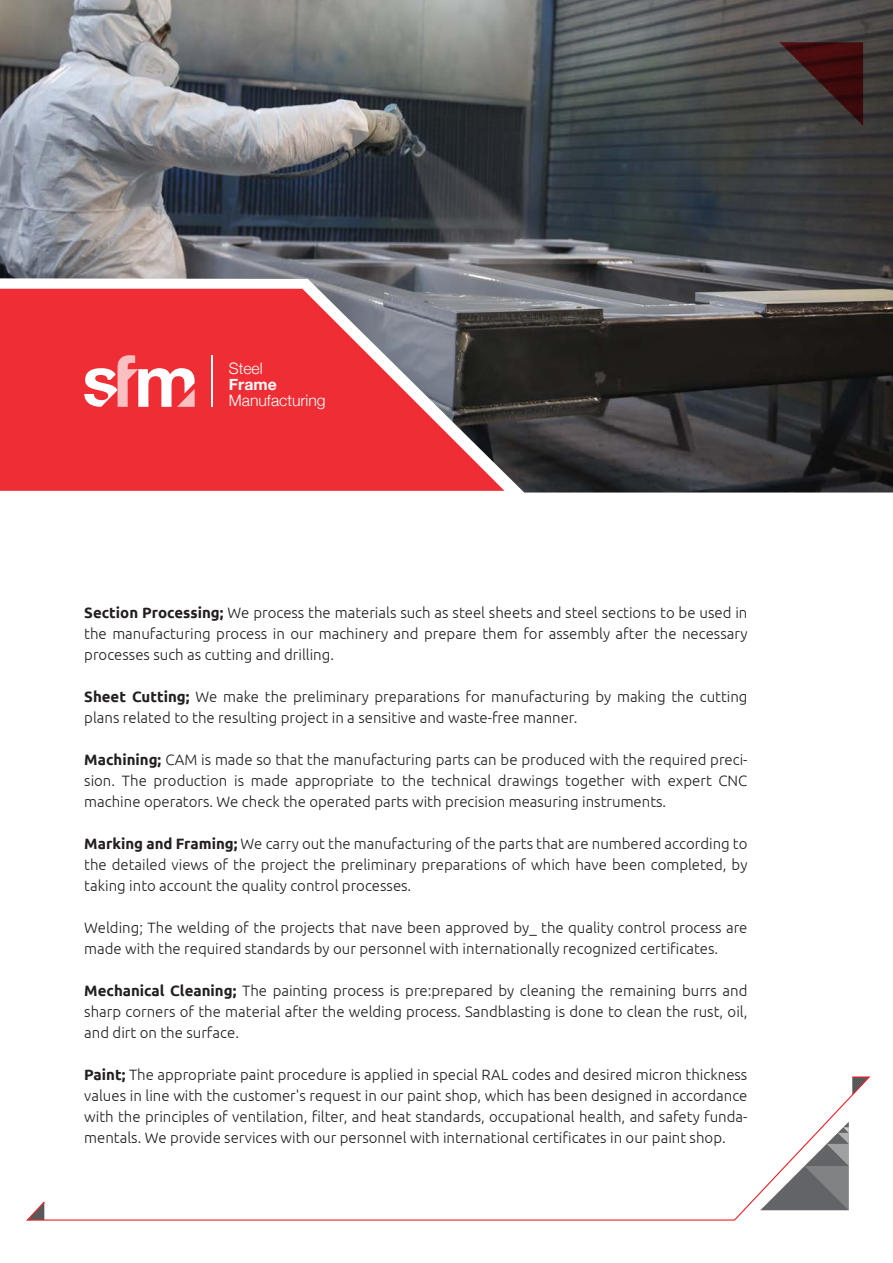
<style>
.page{position:relative;width:893px;height:1263px;background:#fff}
.page>*{position:absolute;margin:0;border:0;box-sizing:border-box;transform-origin:0 0}
.t1{font:300 15.75px "Helvetica Neue";color:#fff}
.t2{font:700 15.75px "Helvetica Neue";color:#fff}
.t3{font:300 15px/21px "Ubuntu";color:#231f20;text-align:justify}
.s1{font-weight:700}
</style>
<div class="page">
<img style="left:0;top:0;width:893px;height:492px">
<svg style="left:0;top:289px;width:504px;height:202px;background:#d53e44"></svg>
<svg style="left:26px;top:1076px;width:845px;height:145px"></svg>
<svg style="left:760px;top:1122px;width:89px;height:88px"></svg>
<svg style="left:780px;top:42px;width:83px;height:84px;background:#3f2525"></svg>
<hr style="left:212px;top:355px;width:1px;height:52px;background:#fff">
<svg style="left:84px;top:355px;width:111px;height:52px"></svg>
<p class="t1" style="left:229px;top:356px;width:35px">Steel</p>
<p class="t2" style="left:229px;top:372px;width:49px">Frame</p>
<p class="t1" style="left:229px;top:387px;width:98px">Manufacturing</p>
<p class="t3" style="left:84px;top:602px;width:665px"><span class="s1">Section Processing;</span> We process the materials such as steel sheets and steel sections to be used in the manufacturing process in our machinery and prepare them for assembly after the necessary processes such as cutting and drilling.</p>
<p class="t3" style="left:84px;top:686px;width:665px"><span class="s1">Sheet Cutting;</span> We make the preliminary preparations for manufacturing by making the cutting plans related to the resulting project in a sensitive and waste-free manner.</p>
<p class="t3" style="left:84px;top:749px;width:665px"><span class="s1">Machining;</span> CAM is made so that the manufacturing parts can be produced with the required preci&shy;sion. The production is made appropriate to the technical drawings together with expert CNC machine operators. We check the operated parts with precision measuring instruments.</p>
<p class="t3" style="left:84px;top:833px;width:665px"><span class="s1">Marking and Framing;</span> We carry out the manufacturing of the parts that are numbered according to the detailed views of the project the preliminary preparations of which have been completed, by taking into account the quality control processes.</p>
<p class="t3" style="left:84px;top:917px;width:665px">Welding; The welding of the projects that nave been approved by_ the quality control process are made with the required standards by our personnel with internationally recognized certificates.</p>
<p class="t3" style="left:84px;top:980px;width:665px"><span class="s1">Mechanical Cleaning;</span> The painting process is pre:prepared by cleaning the remaining burrs and sharp corners of the material after the welding process. Sandblasting is done to clean the rust, oil, and dirt on the surface.</p>
<p class="t3" style="left:84px;top:1064px;width:665px"><span class="s1">Paint;</span> The appropriate paint procedure is applied in special RAL codes and desired micron thickness values in line with the customer's request in our paint shop, which has been designed in accordance with the principles of ventilation, filter, and heat standards, occupational health, and safety funda&shy;mentals. We provide services with our personnel with international certificates in our paint shop.</p>
</div>
